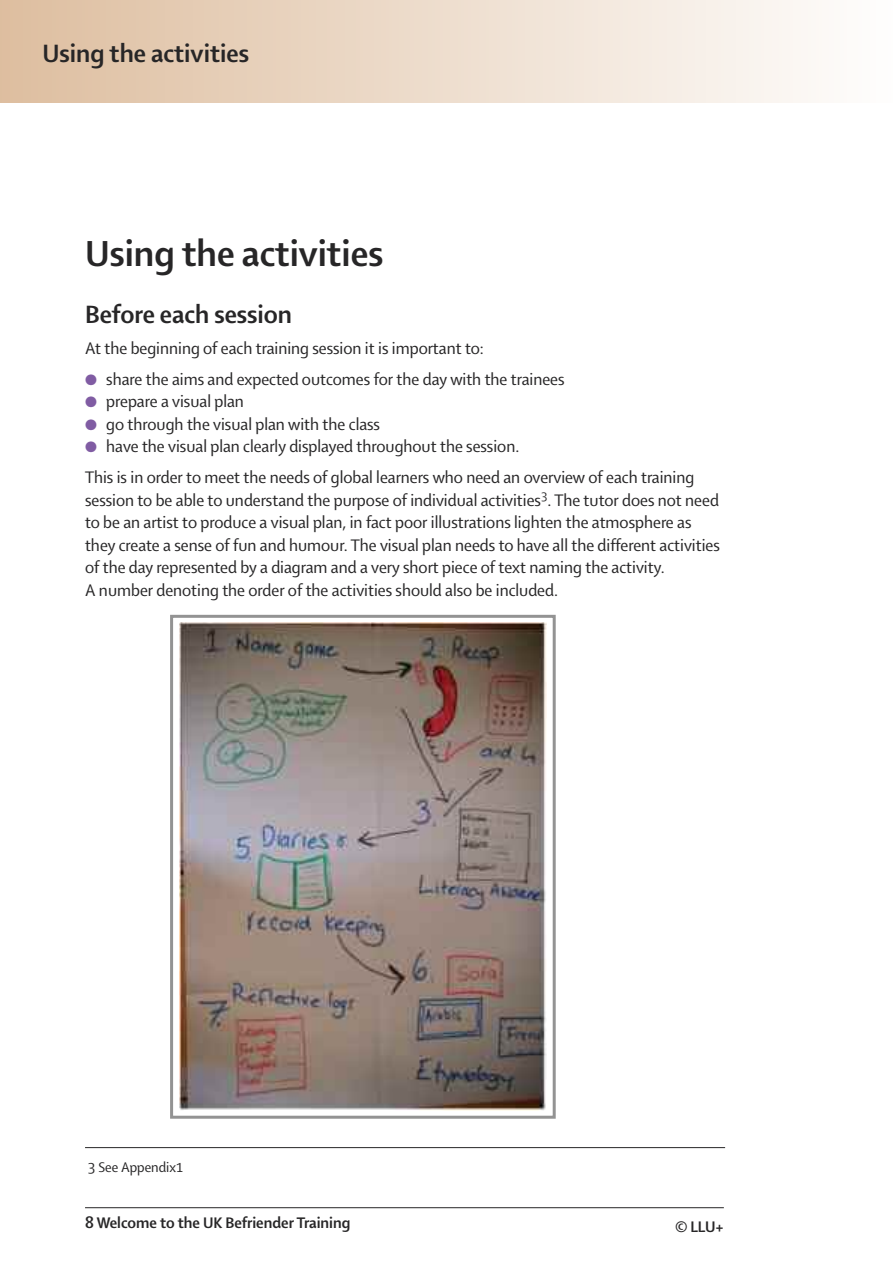
<style>
.page{position:relative;width:893px;height:1263px;background:#fff}
.page>*{position:absolute;margin:0;border:0;box-sizing:border-box;transform-origin:0 0}
.t1{font:39px "Shaker RB";color:#272627}
.t2{font:27px "Shaker RB";color:#272627}
.t3{font:18px/22.5px "Shaker R";color:#272627}
.t4{font:16.5px "Shaker RB";color:#272627}
.t5{font:15px "Shaker R";color:#272627}
.s1{color:#805ca3}
</style>
<div class="page">
<hr style="left:85px;top:1207px;width:639px;height:1px;background:#272627">
<img style="left:179px;top:622px;width:368px;height:488px">
<div style="left:170px;top:615px;width:386px;height:504px;border:3px solid #939393"></div>
<hr style="left:85px;top:1147px;width:640px;height:1px;background:#272627">
<h2 class="t2" style="left:43px;top:45px;width:208px">Using the activities</h2>
<h1 class="t1" style="left:85px;top:241px;width:300px">Using the activities</h1>
<h2 class="t2" style="left:85px;top:305px;width:209px">Before each session</h2>
<p class="t3" style="left:85px;top:339px;width:400px">At the beginning of each training session it is important to:</p>
<p class="t3" style="left:85px;top:370px;width:481px"><span class="s1">●</span> share the aims and expected outcomes for the day with the trainees</p>
<p class="t3" style="left:85px;top:392px;width:160px"><span class="s1">●</span> prepare a visual plan</p>
<p class="t3" style="left:85px;top:415px;width:296px"><span class="s1">●</span> go through the visual plan with the class</p>
<p class="t3" style="left:85px;top:433px;width:611px;line-height:31px"><span class="s1">●</span> have the visual plan clearly displayed throughout the session.<br>This is in order to meet the needs of global learners who need an overview of each training</p>
<p class="t3" style="left:85px;top:491px;width:636px">session to be able to understand the purpose of individual activities<sup>3</sup>. The tutor does not need to be an artist to produce a visual plan, in fact poor illustrations lighten the atmosphere as they create a sense of fun and humour. The visual plan needs to have all the different activities of the day represented by a diagram and a very short piece of text naming the activity.<br>A number denoting the order of the activities should also be included.</p>
<p class="t5" style="left:88px;top:1162px;width:97px">3 See Appendix1</p>
<p class="t4" style="left:85px;top:1218px;width:267px">8 Welcome to the UK Befriender Training</p>
<p class="t4" style="left:675px;top:1222px;width:50px">© LLU+</p>
</div>
